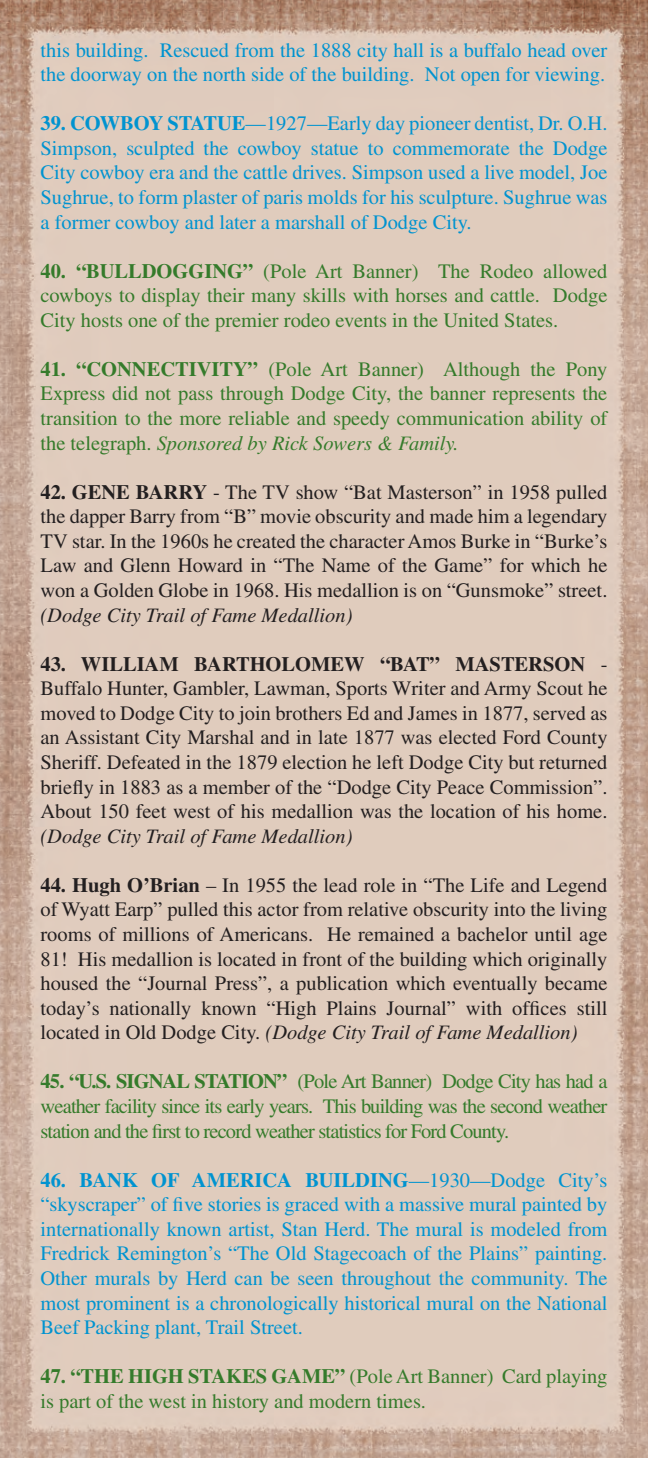
<style>
.page{position:relative;width:648px;height:1458px;background:#fff}
.page>*{position:absolute;margin:0;border:0;box-sizing:border-box;transform-origin:0 0}
.t1{font:20.47px/24.5px "Times";color:#231f20;text-align:justify}
.t2{font:20.47px/24.5px "Times";color:#0093d0;text-align:justify}
.t3{font:20.47px/24.5px "Times";color:#357b2b;text-align:justify}
.s1{font-weight:700}
.s2{font-style:italic}
</style>
<div class="page">
<img style="left:0;top:0;width:648px;height:1458px">
<p class="t2" style="left:40px;top:37px;width:568px">this building. Rescued from the 1888 city hall is a buffalo head over the doorway on the north side of the building. Not open for viewing.</p>
<p class="t2" style="left:40px;top:111px;width:569px"><span class="s1">39. COWBOY STATUE</span>—1927—Early day pioneer dentist, Dr. O.H.<br>Simpson, sculpted the cowboy statue to commemorate the Dodge City cowboy era and the cattle drives. Simpson used a live model, Joe Sughrue, to form plaster of paris molds for his sculpture. Sughrue was a former cowboy and later a marshall of Dodge City.</p>
<p class="t3" style="left:40px;top:258px;width:569px"><span class="s1">40. “BULLDOGGING”</span> (Pole Art Banner) The Rodeo allowed cowboys to display their many skills with horses and cattle. Dodge City hosts one of the premier rodeo events in the United States.</p>
<p class="t3" style="left:40px;top:357px;width:569px"><span class="s1">41. “CONNECTIVITY”</span> (Pole Art Banner) Although the Pony Express did not pass through Dodge City, the banner represents the transition to the more reliable and speedy communication ability of the telegraph. <span class="s2">Sponsored by Rick Sowers &amp; Family.</span></p>
<p class="t1" style="left:40px;top:480px;width:569px"><span class="s1">42. GENE BARRY</span> - The TV show “Bat Masterson” in 1958 pulled the dapper Barry from “B” movie obscurity and made him a legendary TV star. In the 1960s he created the character Amos Burke in “Burke’s Law and Glenn Howard in “The Name of the Game” for which he won a Golden Globe in 1968. His medallion is on “Gunsmoke” street. <span class="s2">(Dodge City Trail of Fame Medallion)</span></p>
<p class="t1" style="left:40px;top:652px;width:569px"><span class="s1">43. WILLIAM BARTHOLOMEW “BAT” MASTERSON</span> - Buffalo Hunter, Gambler, Lawman, Sports Writer and Army Scout he moved to Dodge City to join brothers Ed and James in 1877, served as an Assistant City Marshal and in late 1877 was elected Ford County Sheriff. Defeated in the 1879 election he left Dodge City but returned briefly in 1883 as a member of the “Dodge City Peace Commission”.<br>About 150 feet west of his medallion was the location of his home. <span class="s2">(Dodge City Trail of Fame Medallion)</span></p>
<p class="t1" style="left:40px;top:873px;width:569px"><span class="s1">44. Hugh O’Brian</span> – In 1955 the lead role in “The Life and Legend of Wyatt Earp” pulled this actor from relative obscurity into the living rooms of millions of Americans. He remained a bachelor until age 81! His medallion is located in front of the building which originally housed the “Journal Press”, a publication which eventually became today’s nationally known “High Plains Journal” with offices still located in Old Dodge City. <span class="s2">(Dodge City Trail of Fame Medallion)</span></p>
<p class="t3" style="left:40px;top:1069px;width:569px"><span class="s1">45. “U.S. SIGNAL STATION”</span> (Pole Art Banner) Dodge City has had a weather facility since its early years. This building was the second weather station and the first to record weather statistics for Ford County.</p>
<p class="t2" style="left:40px;top:1168px;width:569px"><span class="s1">46. BANK OF AMERICA BUILDING</span>—1930—Dodge City’s “skyscraper” of five stories is graced with a massive mural painted by internationally known artist, Stan Herd. The mural is modeled from Fredrick Remington’s “The Old Stagecoach of the Plains” painting.<br>Other murals by Herd can be seen throughout the community. The most prominent is a chronologically historical mural on the National Beef Packing plant, Trail Street.</p>
<p class="t3" style="left:40px;top:1364px;width:569px"><span class="s1">47. “THE HIGH STAKES GAME”</span> (Pole Art Banner) Card playing is part of the west in history and modern times.</p>
</div>
